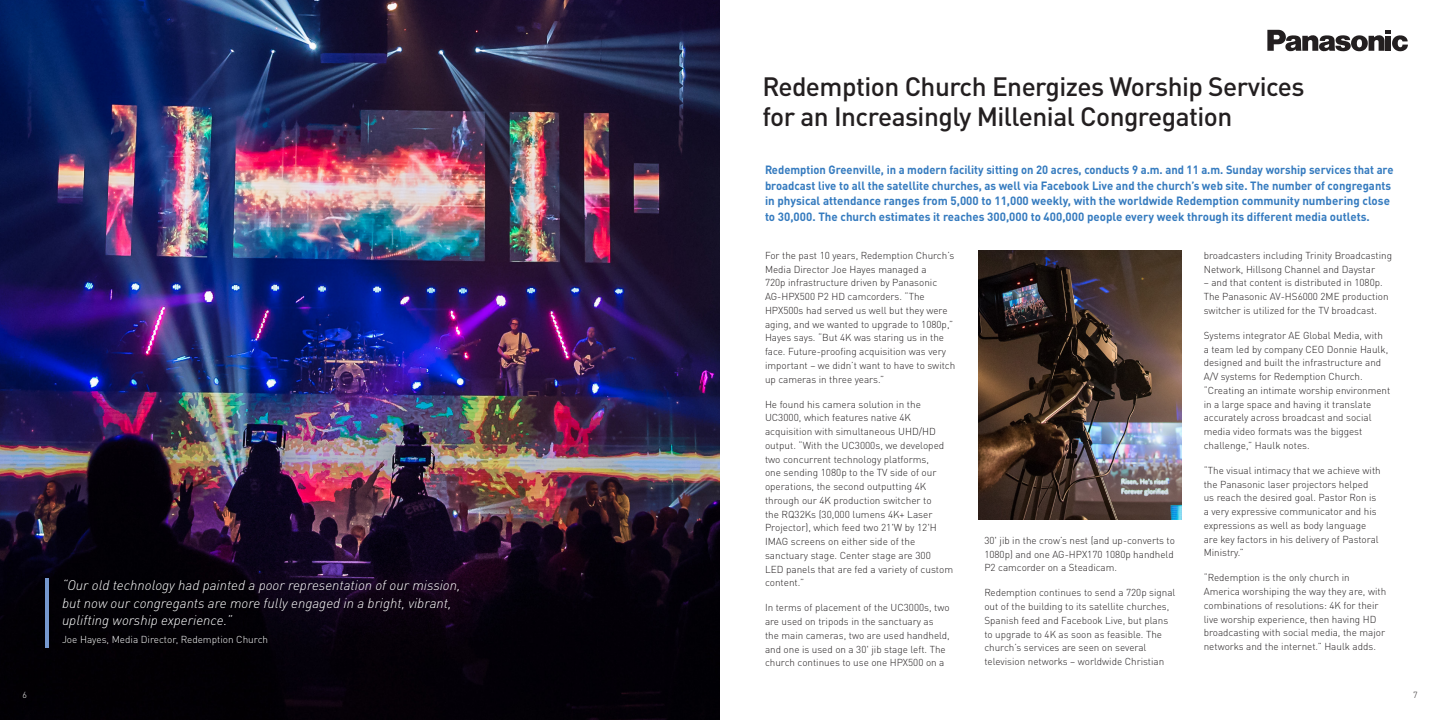
<style>
.page{position:relative;width:1440px;height:720px;background:#fff}
.page>*{position:absolute;margin:0;border:0;box-sizing:border-box;transform-origin:0 0}
.t1{font:500 26.25px/30px "DINOT";letter-spacing:-.02em;color:#231f20}
.t2{font:italic 300 13.75px/17.5px "DINOT";color:#fff}
.t3{font:700 11.88px/15.6px "DINOT";color:#357bbf;scale:.94 1}
.t4{font:300 10px/13.8px "DINOT";color:#231f20}
.t5{font:300 10px "DINOT";color:#fff}
.t6{font:300 8.75px "DINOT";color:#231f20}
.t7{font:300 8.75px "DINOT";color:#fff}
</style>
<div class="page">
<svg style="left:1267px;top:30px;width:141px;height:21px"></svg>
<img style="left:0;top:0;width:720px;height:720px">
<img style="left:979px;top:250px;width:202px;height:269px">
<hr style="left:45px;top:578px;width:4px;height:70px;background:#7598ce">
<p class="t7" style="left:22px;top:689px;width:6px">6</p>
<p class="t2" style="left:62px;top:576px;width:400px">“Our old technology had painted a poor representation of our mission, but now our congregants are more fully engaged in a bright, vibrant, uplifting worship experience.”</p>
<p class="t5" style="left:62px;top:634px;width:208px">Joe Hayes, Media Director, Redemption Church</p>
<p class="t1" style="left:762px;top:71px;width:544px">Redemption Church Energizes Worship Services for an Increasingly Millenial Congregation</p>
<p class="t3" style="left:765px;top:162px;width:670px">Redemption Greenville, in a modern facility sitting on 20 acres, conducts 9 a.m. and 11 a.m. Sunday worship services that are broadcast live to all the satellite churches, as well via Facebook Live and the church’s web site. The number of congregants in physical attendance ranges from 5,000 to 11,000 weekly, with the worldwide Redemption community numbering close to 30,000. The church estimates it reaches 300,000 to 400,000 people every week through its different media outlets.</p>
<p class="t4" style="left:765px;top:248px;width:192px">For the past 10 years, Redemption Church’s Media Director Joe Hayes managed a<br>720p infrastructure driven by Panasonic AG-HPX500 P2 HD camcorders. “The HPX500s had served us well but they were aging, and we wanted to upgrade to 1080p,” Hayes says. “But 4K was staring us in the face. Future-proofing acquisition was very important – we didn’t want to have to switch up cameras in three years.”</p>
<p class="t4" style="left:765px;top:397px;width:190px">He found his camera solution in the UC3000, which features native 4K acquisition with simultaneous UHD/HD output. “With the UC3000s, we developed two concurrent technology platforms,<br>one sending 1080p to the TV side of our operations, the second outputting 4K through our 4K production switcher to<br>the RQ32Ks (30,000 lumens 4K+ Laser Projector), which feed two 21'W by 12'H IMAG screens on either side of the sanctuary stage. Center stage are 300<br>LED panels that are fed a variety of custom content.”</p>
<p class="t4" style="left:765px;top:601px;width:186px">In terms of placement of the UC3000s, two are used on tripods in the sanctuary as the main cameras, two are used handheld, and one is used on a 30' jib stage left. The church continues to use one HPX500 on a</p>
<p class="t4" style="left:984px;top:533px;width:192px">30' jib in the crow’s nest (and up-converts to<br>1080p) and one AG-HPX170 1080p handheld<br>P2 camcorder on a Steadicam.</p>
<p class="t4" style="left:984px;top:586px;width:193px">Redemption continues to send a 720p signal out of the building to its satellite churches, Spanish feed and Facebook Live, but plans to upgrade to 4K as soon as feasible. The church’s services are seen on several television networks – worldwide Christian</p>
<p class="t4" style="left:1204px;top:248px;width:190px">broadcasters including Trinity Broadcasting<br>Network, Hillsong Channel and Daystar</p>
<p class="t4" style="left:1204px;top:276px;width:186px">– and that content is distributed in 1080p.<br>The Panasonic AV-HS6000 2ME production switcher is utilized for the TV broadcast.</p>
<p class="t4" style="left:1204px;top:328px;width:188px">Systems integrator AE Global Media, with a team led by company CEO Donnie Haulk, designed and built the infrastructure and A/V systems for Redemption Church. “Creating an intimate worship environment in a large space and having it translate accurately across broadcast and social media video formats was the biggest challenge,” Haulk notes.</p>
<p class="t4" style="left:1204px;top:463px;width:179px">“The visual intimacy that we achieve with the Panasonic laser projectors helped us reach the desired goal. Pastor Ron is a very expressive communicator and his expressions as well as body language are key factors in his delivery of Pastoral Ministry.”</p>
<p class="t4" style="left:1204px;top:571px;width:184px">“Redemption is the only church in America worshiping the way they are, with combinations of resolutions: 4K for their live worship experience, then having HD broadcasting with social media, the major networks and the internet.” Haulk adds.</p>
<p class="t6" style="left:1413px;top:689px;width:6px">7</p>
</div>
